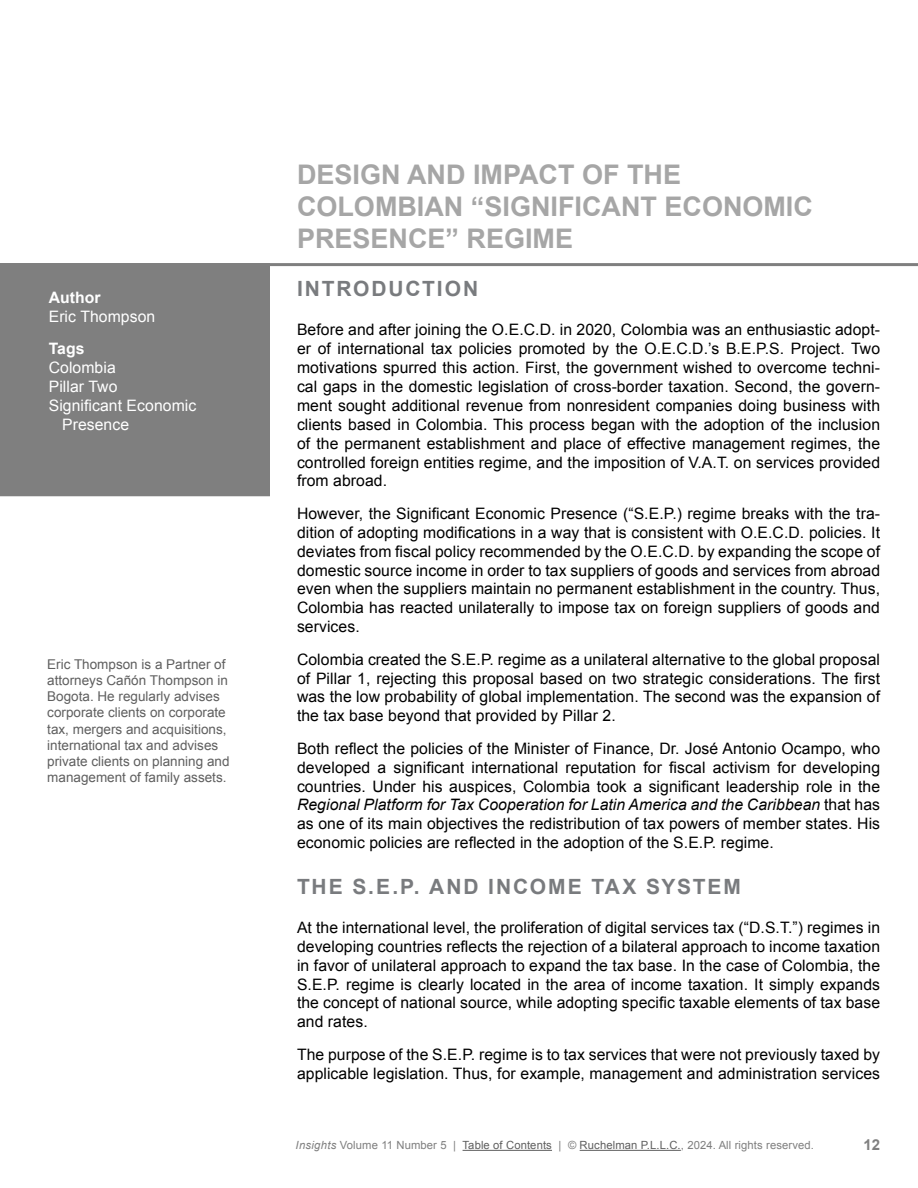
<style>
.page{position:relative;width:918px;height:1188px;background:#fff}
.page>*{position:absolute;margin:0;border:0;box-sizing:border-box;transform-origin:0 0}
.t1{font:700 27px/32.4px "Arial";color:#a6a6a6}
.t2{font:700 21px "Arial";letter-spacing:.085em;color:#797b7e}
.t3{font:15.75px/18.9px "Arial";letter-spacing:.005em;color:#000;text-align:justify}
.t4{font:15.75px "Arial";letter-spacing:.005em;color:#fff}
.t5{font:700 15.75px "Arial";letter-spacing:.005em;color:#fff}
.t6{font:700 15px "Arial";color:#7f7f7f}
.t7{font:13.5px/16.2px "Arial";color:#5f5f5f}
.t8{font:11.25px "Arial";letter-spacing:.01em;color:#7f7f7f}
.s1{font-style:italic}
.s2{color:#5f5f5f}
</style>
<div class="page">
<hr style="left:463px;top:1150px;width:89px;height:1px;background:#5f5f5f">
<hr style="left:580px;top:1150px;width:101px;height:1px;background:#5f5f5f">
<div style="left:0;top:266px;width:270px;height:230px;background:#7f7f7f"></div>
<hr style="left:0;top:263px;width:918px;height:3px;background:#7f7f7f">
<p class="t5" style="left:49px;top:287px;width:54px">Author</p>
<p class="t4" style="left:49px;top:306px;width:108px">Eric Thompson</p>
<p class="t5" style="left:49px;top:338px;width:37px">Tags</p>
<p class="t4" style="left:49px;top:357px;width:69px">Colombia</p>
<p class="t4" style="left:49px;top:376px;width:70px">Pillar Two</p>
<p class="t4" style="left:49px;top:395px;width:149px">Significant Economic</p>
<p class="t4" style="left:62px;top:414px;width:69px">Presence</p>
<p class="t7" style="left:47px;top:656px;width:184px">Eric Thompson is a Partner of attorneys Cañón Thompson in<br>Bogota. He regularly advises corporate clients on corporate tax, mergers and acquisitions, international tax and advises private clients on planning and management of family assets.</p>
<h1 class="t1" style="left:297px;top:159px;width:517px">DESIGN AND IMPACT OF THE<br>COLOMBIAN “SIGNIFICANT ECONOMIC<br>PRESENCE” REGIME</h1>
<h2 class="t2" style="left:297px;top:275px;width:183px">INTRODUCTION</h2>
<p class="t3" style="left:297px;top:320px;width:585px">Before and after joining the O.E.C.D. in 2020, Colombia was an enthusiastic adopt&shy;er of international tax policies promoted by the O.E.C.D.’s B.E.P.S. Project. Two motivations spurred this action. First, the government wished to overcome techni&shy;cal gaps in the domestic legislation of cross-border taxation. Second, the govern&shy;ment sought additional revenue from nonresident companies doing business with clients based in Colombia. This process began with the adoption of the inclusion of the permanent establishment and place of effective management regimes, the controlled foreign entities regime, and the imposition of V.A.T. on services provided from abroad.</p>
<p class="t3" style="left:297px;top:504px;width:585px">However, the Significant Economic Presence (“S.E.P.) regime breaks with the tra&shy;dition of adopting modifications in a way that is consistent with O.E.C.D. policies. It deviates from fiscal policy recommended by the O.E.C.D. by expanding the scope of domestic source income in order to tax suppliers of goods and services from abroad even when the suppliers maintain no permanent establishment in the country. Thus, Colombia has reacted unilaterally to impose tax on foreign suppliers of goods and services.</p>
<p class="t3" style="left:297px;top:650px;width:585px">Colombia created the S.E.P. regime as a unilateral alternative to the global proposal of Pillar 1, rejecting this proposal based on two strategic considerations. The first was the low probability of global implementation. The second was the expansion of the tax base beyond that provided by Pillar 2.</p>
<p class="t3" style="left:297px;top:739px;width:585px">Both reflect the policies of the Minister of Finance, Dr. José Antonio Ocampo, who developed a significant international reputation for fiscal activism for developing countries. Under his auspices, Colombia took a significant leadership role in the <span class="s1">Regional Platform for Tax Cooperation for Latin America and the Caribbean</span> that has as one of its main objectives the redistribution of tax powers of member states. His economic policies are reflected in the adoption of the S.E.P. regime.</p>
<h2 class="t2" style="left:297px;top:872px;width:445px">THE S.E.P. AND INCOME TAX SYSTEM</h2>
<p class="t3" style="left:297px;top:918px;width:585px">At the international level, the proliferation of digital services tax (“D.S.T.”) regimes in developing countries reflects the rejection of a bilateral approach to income taxation in favor of unilateral approach to expand the tax base. In the case of Colombia, the S.E.P. regime is clearly located in the area of income taxation. It simply expands the concept of national source, while adopting specific taxable elements of tax base and rates.</p>
<p class="t3" style="left:297px;top:1045px;width:585px">The purpose of the S.E.P. regime is to tax services that were not previously taxed by applicable legislation. Thus, for example, management and administration services</p>
<p class="t8" style="left:296px;top:1138px;width:520px"><span class="s1">Insights</span> Volume 11 Number 5 | <span class="s2">Table of Contents</span> | © <span class="s2">Ruchelman P.L.L.C.</span>, 2024. All rights reserved.</p>
<p class="t6" style="left:863px;top:1135px;width:18px">12</p>
</div>
